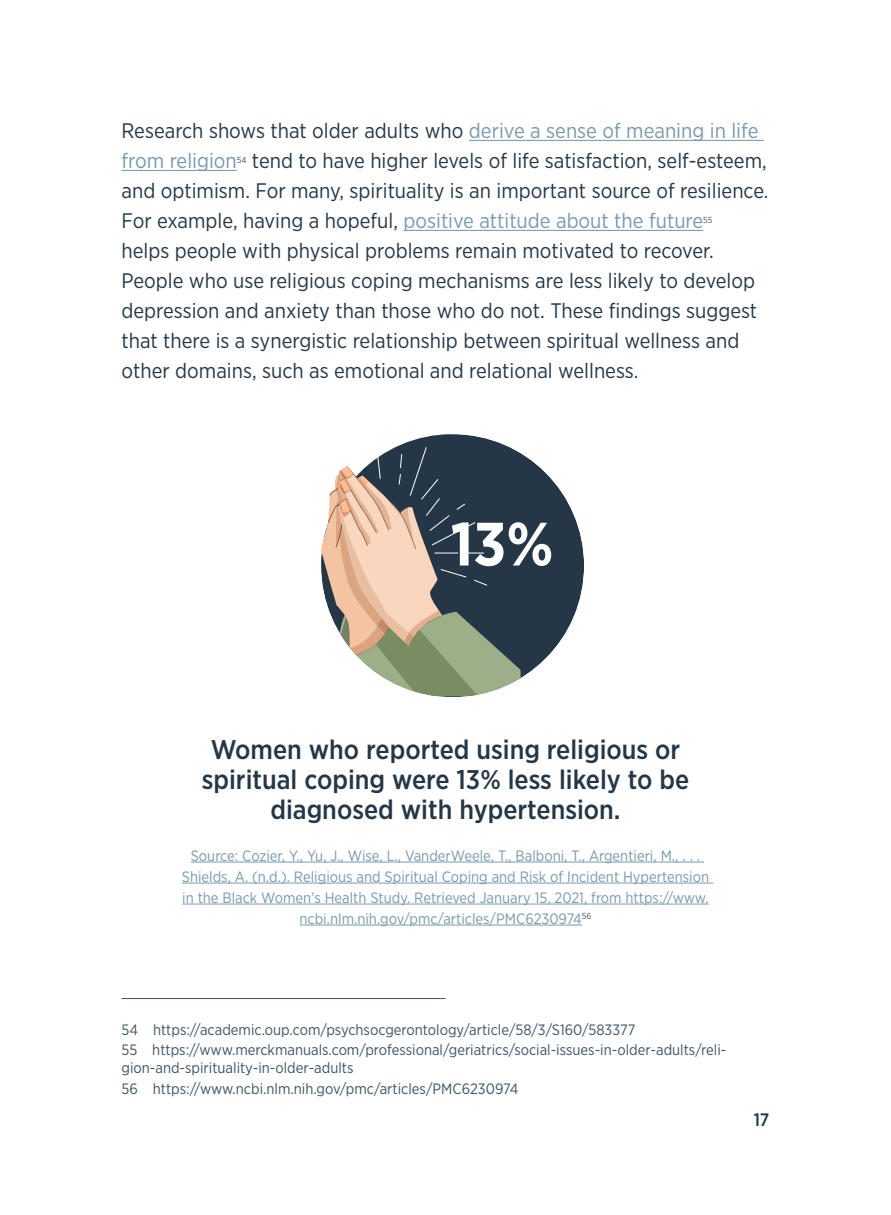
<style>
.page{position:relative;width:891px;height:1215px;background:#fff}
.page>*{position:absolute;margin:0;border:0;box-sizing:border-box;transform-origin:0 0}
.Body{font:500 27px/30px "Gotham Narrow";color:#253746;text-align:center}
.Body-2{font:21px/30px "Gotham Narrow";color:#253746;text-align:justify}
.Body-3{font:21px/30px "Gotham Narrow";color:#7a99ac}
.t1{font:500 18px "Gotham Narrow";color:#253746}
.Body-4{font:15px/21px "Gotham Narrow";color:#7a99ac;text-align:center}
.Footnote{font:15px/18px "Gotham Narrow";color:#405464}
.Body-5{font:8.7px "Gotham Narrow";color:#405464}
.s1{color:#253746}
.s2{color:#7a99ac}
</style>
<div class="page">
<hr style="left:469px;top:140px;width:295px;height:1px;background:#7a99ac">
<hr style="left:122px;top:170px;width:115px;height:1px;background:#7a99ac">
<hr style="left:404px;top:230px;width:299px;height:1px;background:#7a99ac">
<hr style="left:191px;top:862px;width:513px;height:1px;background:#7a99ac">
<hr style="left:182px;top:883px;width:531px;height:1px;background:#7a99ac">
<hr style="left:182px;top:904px;width:527px;height:1px;background:#7a99ac">
<hr style="left:300px;top:925px;width:282px;height:1px;background:#7a99ac">
<hr style="left:122px;top:998px;width:324px;height:1px;background:#405464">
<svg style="left:396px;top:434px;width:188px;height:263px"></svg>
<svg style="left:321px;top:447px;width:230px;height:249px"></svg>
<p class="Body-3" style="left:122px;top:115px;width:638px"><span class="s1">Research shows that older adults who</span> derive a sense of meaning in life from religion</p>
<p class="Body-2" style="left:122px;top:145px;width:649px;text-indent:130px">tend to have higher levels of life satisfaction, self-esteem, and optimism. For many, spirituality is an important source of resilience.<br>For example, having a hopeful, <span class="s2">positive attitude about the future</span></p>
<p class="Body-5" style="left:237px;top:155px;width:11px">54</p>
<p class="Body-5" style="left:703px;top:215px;width:11px">55</p>
<p class="Body-2" style="left:122px;top:235px;width:637px;text-align:left">helps people with physical problems remain motivated to recover.<br>People who use religious coping mechanisms are less likely to develop depression and anxiety than those who do not. These findings suggest that there is a synergistic relationship between spiritual wellness and other domains, such as emotional and relational wellness.</p>
<p class="Body" style="left:202px;top:734px;width:489px">Women who reported using religious or spiritual coping were 13% less likely to be diagnosed with hypertension.</p>
<p class="Body-4" style="left:182px;top:844px;width:529px">Source: Cozier, Y., Yu, J., Wise, L., VanderWeele, T., Balboni, T., Argentieri, M., . . .<br>Shields, A. (n.d.). Religious and Spiritual Coping and Risk of Incident Hypertension in the Black Women’s Health Study. Retrieved January 15, 2021, from https://www. ncbi.nlm.nih.gov/pmc/articles/PMC6230974<sup>56</sup></p>
<p class="Footnote" style="left:122px;top:1020px;width:515px">54 https://academic.oup.com/psychsocgerontology/article/58/3/S160/583377</p>
<p class="Footnote" style="left:122px;top:1041px;width:606px">55 https://www.merckmanuals.com/professional/geriatrics/social-issues-in-older-adults/reli&shy;gion-and-spirituality-in-older-adults</p>
<p class="Footnote" style="left:122px;top:1079px;width:398px">56 https://www.ncbi.nlm.nih.gov/pmc/articles/PMC6230974</p>
<p class="t1" style="left:754px;top:1108px;width:17px">17</p>
</div>
